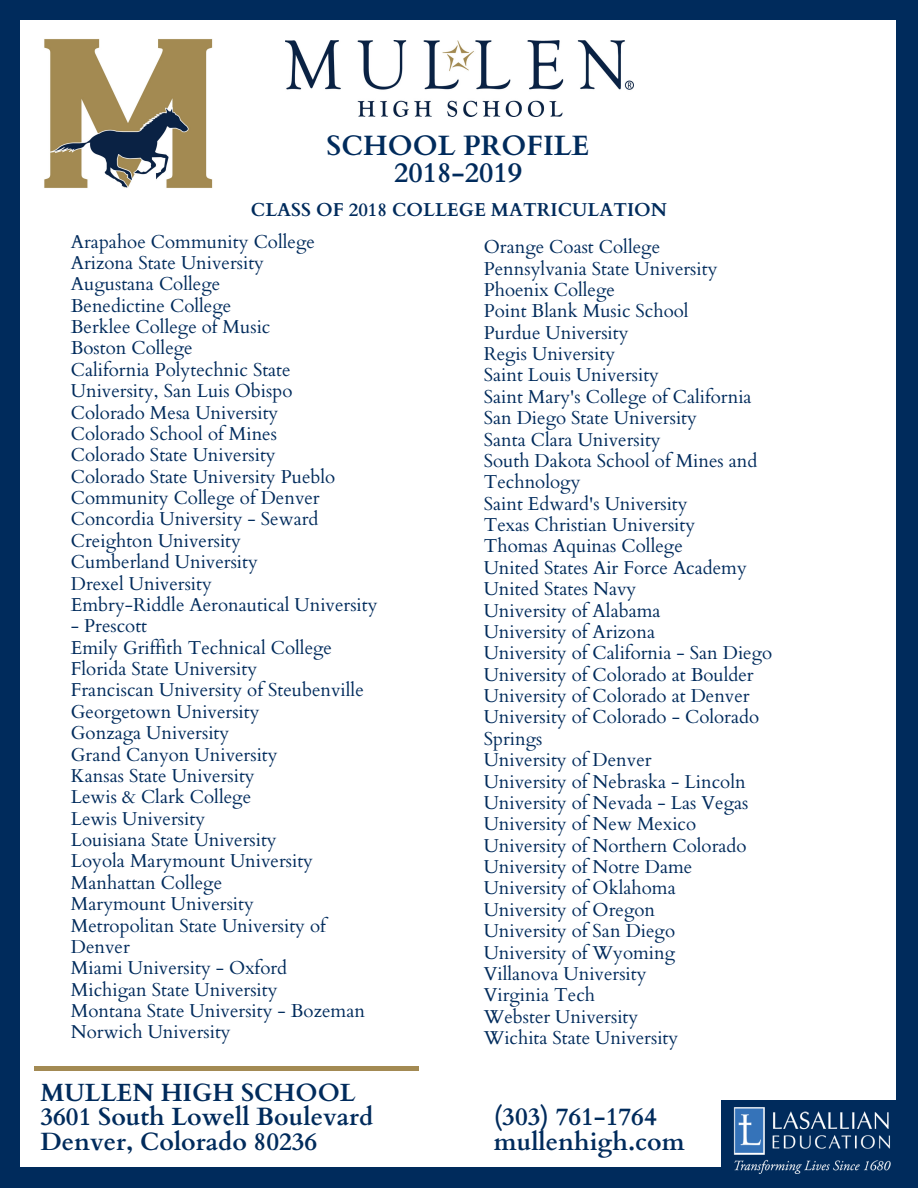
<style>
.page{position:relative;width:918px;height:1188px;background:#002b5c}
.page>*{position:absolute;margin:0;border:0;box-sizing:border-box;transform-origin:0 0}
.t1{font:700 28.05px/27px "Cardo";color:#002b5c;text-align:center}
.t2{font:700 24.9px/24.8px "Cardo";color:#002b5c}
.t3{font:18.75px/21.3px "Cardo";color:#002b5c}
.t4{font:700 18.75px "Cardo";color:#002b5c}
</style>
<div class="page">
<div style="left:20px;top:20px;width:875px;height:1147px;background:#fff"></div>
<img style="left:286px;top:40px;width:347px;height:77px">
<img style="left:44px;top:39px;width:169px;height:149px">
<div style="left:721px;top:1100px;width:176px;height:77px;background:#002b5c"></div>
<img style="left:733px;top:1107px;width:158px;height:67px">
<hr style="left:35px;top:1066px;width:26px;height:4px;background:#a38a53">
<hr style="left:393px;top:1066px;width:26px;height:4px;background:#a38a53">
<hr style="left:60px;top:1066px;width:181px;height:4px;background:#a38a53">
<hr style="left:240px;top:1066px;width:153px;height:4px;background:#a38a53">
<h1 class="t1" style="left:327px;top:133px;width:264px">SCHOOL PROFILE<br>2018-2019</h1>
<p class="t4" style="left:251px;top:198px;width:418px">CLASS OF 2018 COLLEGE MATRICULATION</p>
<p class="t3" style="left:71px;top:231px;width:308px">Arapahoe Community College<br>Arizona State University<br>Augustana College<br>Benedictine College<br>Berklee College of Music<br>Boston College<br>California Polytechnic State<br>University, San Luis Obispo<br>Colorado Mesa University<br>Colorado School of Mines<br>Colorado State University<br>Colorado State University Pueblo<br>Community College of Denver<br>Concordia University - Seward<br>Creighton University<br>Cumberland University<br>Drexel University<br>Embry-Riddle Aeronautical University</p>
<p class="t3" style="left:71px;top:616px;width:296px">- Prescott<br>Emily Griffith Technical College<br>Florida State University<br>Franciscan University of Steubenville<br>Georgetown University<br>Gonzaga University<br>Grand Canyon University<br>Kansas State University<br>Lewis &amp; Clark College<br>Lewis University<br>Louisiana State University<br>Loyola Marymount University<br>Manhattan College<br>Marymount University<br>Metropolitan State University of<br>Denver<br>Miami University - Oxford<br>Michigan State University<br>Montana State University - Bozeman<br>Norwich University</p>
<h2 class="t2" style="left:40px;top:1081px;width:334px">MULLEN HIGH SCHOOL<br>3601 South Lowell Boulevard<br>Denver, Colorado 80236</h2>
<p class="t3" style="left:484px;top:237px;width:290px">Orange Coast College<br>Pennsylvania State University<br>Phoenix College<br>Point Blank Music School<br>Purdue University<br>Regis University<br>Saint Louis University<br>Saint Mary's College of California<br>San Diego State University<br>Santa Clara University<br>South Dakota School of Mines and<br>Technology<br>Saint Edward's University<br>Texas Christian University<br>Thomas Aquinas College<br>United States Air Force Academy<br>United States Navy<br>University of Alabama<br>University of Arizona<br>University of California - San Diego<br>University of Colorado at Boulder<br>University of Colorado at Denver<br>University of Colorado - Colorado<br>Springs<br>University of Denver<br>University of Nebraska - Lincoln<br>University of Nevada - Las Vegas<br>University of New Mexico<br>University of Northern Colorado<br>University of Notre Dame<br>University of Oklahoma<br>University of Oregon<br>University of San Diego<br>University of Wyoming<br>Villanova University<br>Virginia Tech<br>Webster University<br>Wichita State University</p>
<h2 class="t2" style="left:494px;top:1105px;width:192px">(303) 761-1764 mullenhigh.com</h2>
</div>
